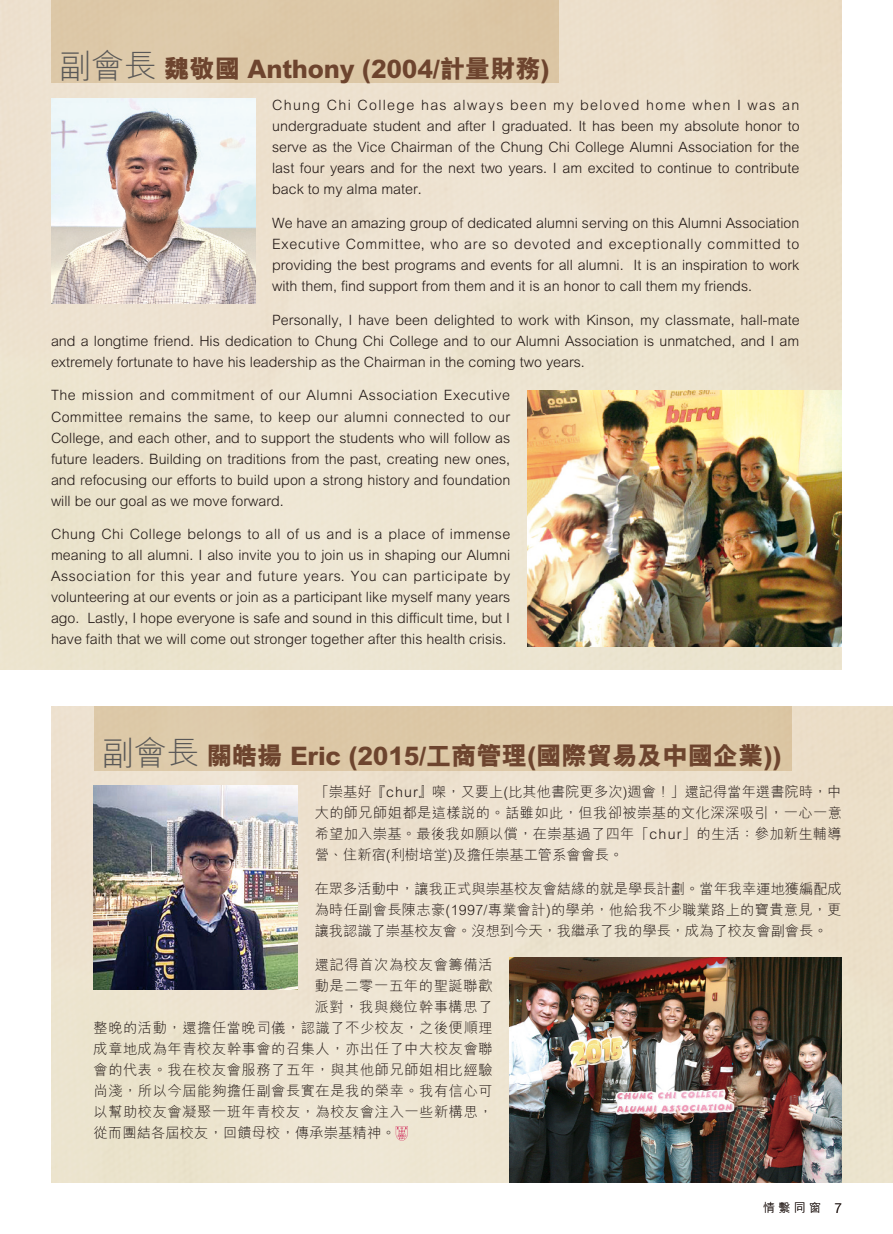
<style>
.page{position:relative;width:893px;height:1234px;background:#fff}
.page>*{position:absolute;margin:0;border:0;box-sizing:border-box;transform-origin:0 0}
.t1{font:800 25.5px "M Hei HK";letter-spacing:-.01em;color:#6d442e}
.t2{font:300 14.25px/21px "M Hei HK";color:#231916;text-align:justify}
.t3{font:300 14.25px "M Hei HK";letter-spacing:.04em;color:#231916}
.t4{font:300 14.25px "M Hei HK";letter-spacing:.045em;color:#231916}
.t5{font:300 12px "M Hei HK";color:#231916}
.s1{font-weight:300;font-size:33px;color:#595857}
.s2{font-size:13.5px}
</style>
<div class="page">
<div style="left:51px;top:706px;width:842px;height:476px;background:#ede3d0"></div>
<div style="left:0;top:0;width:842px;height:669px;background:#ede3d0"></div>
<div style="left:51px;top:0;width:507px;height:83px;background:#dcc8a7"></div>
<div style="left:94px;top:706px;width:697px;height:64px;background:#dcc7a6"></div>
<svg style="left:396px;top:1125px;width:12px;height:15px"></svg>
<img style="left:510px;top:957px;width:332px;height:225px">
<img style="left:527px;top:390px;width:315px;height:256px">
<img style="left:51px;top:99px;width:204px;height:204px">
<img style="left:94px;top:785px;width:204px;height:204px">
<h1 class="t1" style="left:59px;top:51px;width:493px"><span class="s1">副會長</span> 魏敬國 Anthony (2004/計量財務)</h1>
<p class="t2" style="left:272px;top:94px;width:529px">Chung Chi College has always been my beloved home when I was an undergraduate student and after I graduated. It has been my absolute honor to serve as the Vice Chairman of the Chung Chi College Alumni Association for the last four years and for the next two years. I am excited to continue to contribute back to my alma mater.</p>
<p class="t2" style="left:272px;top:211px;width:529px">We have an amazing group of dedicated alumni serving on this Alumni Association Executive Committee, who are so devoted and exceptionally committed to providing the best programs and events for all alumni. It is an inspiration to work with them, find support from them and it is an honor to call them my friends.</p>
<p class="t2" style="left:51px;top:308px;width:750px;text-indent:221px">Personally, I have been delighted to work with Kinson, my classmate, hall-mate and a longtime friend. His dedication to Chung Chi College and to our Alumni Association is unmatched, and I am extremely fortunate to have his leadership as the Chairman in the coming two years.</p>
<p class="t2" style="left:51px;top:384px;width:461px">The mission and commitment of our Alumni Association Executive Committee remains the same, to keep our alumni connected to our College, and each other, and to support the students who will follow as future leaders. Building on traditions from the past, creating new ones, and refocusing our efforts to build upon a strong history and foundation will be our goal as we move forward.</p>
<p class="t2" style="left:51px;top:523px;width:461px">Chung Chi College belongs to all of us and is a place of immense meaning to all alumni. I also invite you to join us in shaping our Alumni Association for this year and future years. You can participate by volunteering at our events or join as a participant like myself many years ago. Lastly, I hope everyone is safe and sound in this difficult time, but I have faith that we will come out stronger together after this health crisis.</p>
<h1 class="t1" style="left:101px;top:738px;width:682px"><span class="s1">副會長</span> 關皓揚 Eric (2015/工商管理(國際貿易及中國企業))</h1>
<p class="t2" style="left:315px;top:780px;width:529px">「崇基好『chur』㗎，又要上(比其他書院更多次)週會！」還記得當年選書院時，中大的師兄師姐都是這樣說的。話雖如此，但我卻被崇基的文化深深吸引，一心一意希望加入崇基。最後我如願以償，在崇基過了四年「chur」的生活：參加新生輔導營、住新宿(利樹培堂)及擔任崇基工管系會會長。</p>
<p class="t2" style="left:315px;top:877px;width:529px">在眾多活動中，讓我正式與崇基校友會結緣的就是學長計劃。當年我幸運地獲編配成為時任副會長陳志豪(1997/專業會計)的學弟，他給我不少職業路上的寶貴意見，更讓我認識了崇基校友會。沒想到今天，我繼承了我的學長，成為了校友會副會長。</p>
<p class="t4" style="left:315px;top:954px;width:179px">還記得首次為校友會籌備活</p>
<p class="t4" style="left:315px;top:975px;width:179px">動是二零一五年的聖誕聯歡</p>
<p class="t4" style="left:315px;top:996px;width:179px">派對，我與幾位幹事構思了</p>
<p class="t3" style="left:94px;top:1017px;width:401px">整晚的活動，還擔任當晚司儀，認識了不少校友，之後便順理</p>
<p class="t3" style="left:94px;top:1038px;width:401px">成章地成為年青校友幹事會的召集人，亦出任了中大校友會聯</p>
<p class="t3" style="left:94px;top:1059px;width:401px">會的代表。我在校友會服務了五年，與其他師兄師姐相比經驗</p>
<p class="t3" style="left:94px;top:1080px;width:401px">尚淺，所以今屆能夠擔任副會長實在是我的榮幸。我有信心可</p>
<p class="t3" style="left:94px;top:1101px;width:401px">以幫助校友會凝聚一班年青校友，為校友會注入一些新構思，</p>
<p class="t2" style="left:94px;top:1121px;width:304px">從而團結各屆校友，回饋母校，傳承崇基精神。</p>
<p class="t5" style="left:763px;top:1198px;width:80px">情 繫 同 窗 <span class="s2">7</span></p>
</div>
